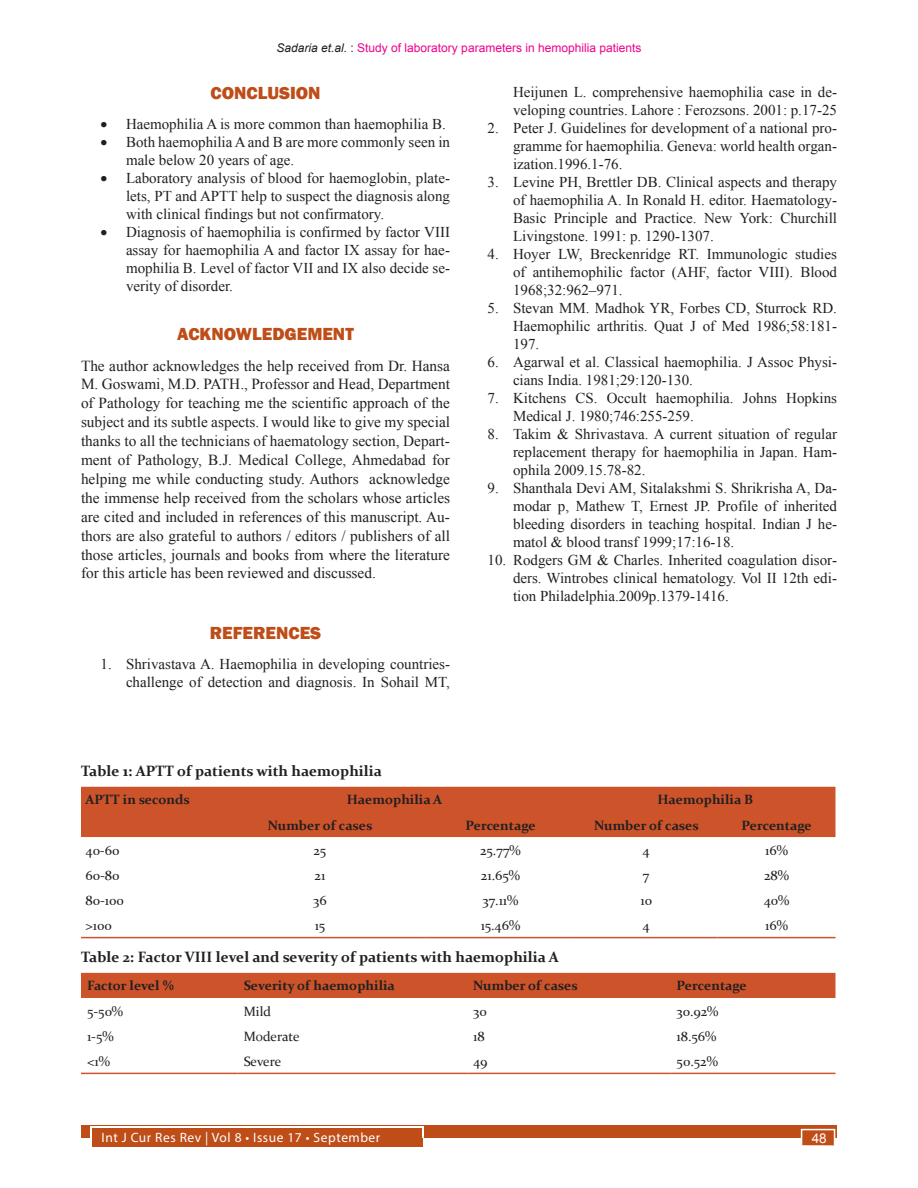
<style>
.page{position:relative;width:918px;height:1188px;background:#fff}
.page>*{position:absolute;margin:0;border:0;box-sizing:border-box;transform-origin:0 0}
.Head_1_copy{font:800 18px "Franklin Gothic";color:#be4d18}
.Text{font:15.3px/18.9px "Times New Roman";color:#231f20;text-align:justify}
.Number_list{font:15px/18px "Times New Roman";color:#231f20;text-align:justify}
.Table_caption{font:700 15px "Constantia";color:#231f20}
.Table_text{font:700 13.5px "Constantia";color:#231f20}
.Table_text-2{font:13.5px "Constantia";color:#231f20}
.t1{font:13.5px "Myriad Pro";letter-spacing:.04em;color:#fff}
.t2{font:13.5px "Arial";color:#fff}
.t3{font:12px "Arial";color:#ed028c}
.s1{font-style:italic;color:#231f20}
.s2{color:#231f20}
</style>
<div class="page">
<div style="left:81px;top:1125px;width:756px;height:13px;background:#be4d18"></div>
<div style="left:92px;top:1128px;width:331px;height:19px;background:#be4d18"></div>
<hr style="left:91px;top:1127px;width:332px;height:1px;background:#fff">
<div style="left:801px;top:1129px;width:34px;height:17px;background:#be4d18;border:2px solid #fff"></div>
<div style="left:81px;top:787px;width:755px;height:50px;background:#cd542a"></div>
<hr style="left:81px;top:937px;width:133px;height:1px;background:#cd542a">
<hr style="left:214px;top:937px;width:212px;height:1px;background:#cd542a">
<hr style="left:426px;top:937px;width:149px;height:1px;background:#cd542a">
<hr style="left:575px;top:937px;width:142px;height:1px;background:#cd542a">
<hr style="left:717px;top:937px;width:118px;height:1px;background:#cd542a">
<div style="left:81px;top:973px;width:755px;height:25px;background:#cd542a"></div>
<hr style="left:81px;top:1073px;width:157px;height:1px;background:#cd542a">
<hr style="left:238px;top:1073px;width:229px;height:1px;background:#cd542a">
<hr style="left:467px;top:1073px;width:204px;height:1px;background:#cd542a">
<hr style="left:671px;top:1073px;width:165px;height:1px;background:#cd542a">
<p class="t3" style="left:277px;top:40px;width:366px"><span class="s1">Sadaria et.al.</span> <span class="s2">:</span> Study of laboratory parameters in hemophilia patients</p>
<p class="Head_1_copy" style="left:210px;top:81px;width:112px">CONCLUSION</p>
<p class="Number_list" style="left:100px;top:115px;width:347px">• Haemophilia A is more common than haemophilia B.</p>
<p class="Number_list" style="left:126px;top:133px;width:326px;text-indent:-26px">• Both haemophilia A and B are more commonly seen in male below 20 years of age.</p>
<p class="Number_list" style="left:126px;top:169px;width:326px;text-indent:-26px">• Laboratory analysis of blood for haemoglobin, plate&shy;lets, PT and APTT help to suspect the diagnosis along with clinical findings but not confirmatory.</p>
<p class="Number_list" style="left:126px;top:223px;width:326px;text-indent:-26px">• Diagnosis of haemophilia is confirmed by factor VIII assay for haemophilia A and factor IX assay for hae&shy;mophilia B. Level of factor VII and IX also decide se&shy;verity of disorder.</p>
<p class="Head_1_copy" style="left:177px;top:322px;width:178px">ACKNOWLEDGEMENT</p>
<p class="Text" style="left:81px;top:356px;width:371px">The author acknowledges the help received from Dr. Hansa M. Goswami, M.D. PATH., Professor and Head, Department of Pathology for teaching me the scientific approach of the subject and its subtle aspects. I would like to give my special thanks to all the technicians of haematology section, Depart&shy;ment of Pathology, B.J. Medical College, Ahmedabad for helping me while conducting study. Authors acknowledge the immense help received from the scholars whose articles are cited and included in references of this manuscript. Au&shy;thors are also grateful to authors / editors / publishers of all those articles, journals and books from where the literature for this article has been reviewed and discussed.</p>
<p class="Number_list" style="left:513px;top:83px;width:326px">Heijunen L. comprehensive haemophilia case in de&shy;veloping countries. Lahore : Ferozsons. 2001: p.17-25</p>
<p class="Number_list" style="left:513px;top:119px;width:325px;text-indent:-26px">2. Peter J. Guidelines for development of a national pro&shy;gramme for haemophilia. Geneva: world health organ&shy;ization.1996.1-76.</p>
<p class="Number_list" style="left:513px;top:173px;width:326px;text-indent:-26px">3. Levine PH, Brettler DB. Clinical aspects and therapy of haemophilia A. In Ronald H. editor. Haematology-Basic Principle and Practice. New York: Churchill Livingstone. 1991: p. 1290-1307.</p>
<p class="Number_list" style="left:513px;top:245px;width:326px;text-indent:-26px">4. Hoyer LW, Breckenridge RT. Immunologic studies of antihemophilic factor (AHF, factor VIII). Blood 1968;32:962–971.</p>
<p class="Number_list" style="left:513px;top:299px;width:326px;text-indent:-26px">5. Stevan MM. Madhok YR, Forbes CD, Sturrock RD.<br>Haemophilic arthritis. Quat J of Med 1986;58:181- 197.</p>
<p class="Number_list" style="left:513px;top:353px;width:325px;text-indent:-26px">6. Agarwal et al. Classical haemophilia. J Assoc Physi&shy;cians India. 1981;29:120-130.</p>
<p class="Number_list" style="left:513px;top:389px;width:326px;text-indent:-26px">7. Kitchens CS. Occult haemophilia. Johns Hopkins<br>Medical J. 1980;746:255-259.</p>
<p class="Number_list" style="left:513px;top:425px;width:326px;text-indent:-26px">8. Takim &amp; Shrivastava. A current situation of regular replacement therapy for haemophilia in Japan. Ham&shy;ophila 2009.15.78-82.</p>
<p class="Number_list" style="left:513px;top:479px;width:326px;text-indent:-26px">9. Shanthala Devi AM, Sitalakshmi S. Shrikrisha A, Da&shy;modar p, Mathew T, Ernest JP. Profile of inherited bleeding disorders in teaching hospital. Indian J he&shy;matol &amp; blood transf 1999;17:16-18.</p>
<p class="Number_list" style="left:513px;top:551px;width:325px;text-indent:-26px">10. Rodgers GM &amp; Charles. Inherited coagulation disor&shy;ders. Wintrobes clinical hematology. Vol II 12th edi&shy;tion Philadelphia.2009p.1379-1416.</p>
<p class="Head_1_copy" style="left:210px;top:621px;width:113px">REFERENCES</p>
<p class="Number_list" style="left:100px;top:655px;width:351px;text-align:right">1. Shrivastava A. Haemophilia in developing countries&shy;challenge of detection and diagnosis. In Sohail MT,</p>
<p class="Table_caption" style="left:81px;top:761px;width:302px">Table 1: APTT of patients with haemophilia</p>
<p class="Table_text" style="left:86px;top:790px;width:106px">APTT in seconds</p>
<p class="Table_text" style="left:347px;top:790px;width:97px">Haemophilia A</p>
<p class="Table_text" style="left:657px;top:790px;width:97px">Haemophilia B</p>
<p class="Table_text" style="left:268px;top:816px;width:106px">Number of cases</p>
<p class="Table_text" style="left:466px;top:816px;width:72px">Percentage</p>
<p class="Table_text" style="left:594px;top:816px;width:106px">Number of cases</p>
<p class="Table_text" style="left:742px;top:816px;width:72px">Percentage</p>
<p class="Table_text-2" style="left:86px;top:841px;width:35px">40-60</p>
<p class="Table_text-2" style="left:314px;top:841px;width:14px">25</p>
<p class="Table_text-2" style="left:480px;top:841px;width:42px">25.77%</p>
<p class="Table_text-2" style="left:643px;top:841px;width:9px">4</p>
<p class="Table_text-2" style="left:765px;top:841px;width:24px">16%</p>
<p class="Table_text-2" style="left:86px;top:866px;width:35px">60-80</p>
<p class="Table_text-2" style="left:315px;top:866px;width:12px">21</p>
<p class="Table_text-2" style="left:481px;top:866px;width:40px">21.65%</p>
<p class="Table_text-2" style="left:643px;top:866px;width:8px">7</p>
<p class="Table_text-2" style="left:764px;top:866px;width:26px">28%</p>
<p class="Table_text-2" style="left:86px;top:891px;width:40px">80-100</p>
<p class="Table_text-2" style="left:313px;top:891px;width:15px">36</p>
<p class="Table_text-2" style="left:483px;top:891px;width:37px">37.11%</p>
<p class="Table_text-2" style="left:640px;top:891px;width:13px">10</p>
<p class="Table_text-2" style="left:764px;top:891px;width:27px">40%</p>
<p class="Table_text-2" style="left:86px;top:916px;width:28px">&gt;100</p>
<p class="Table_text-2" style="left:315px;top:916px;width:12px">15</p>
<p class="Table_text-2" style="left:481px;top:916px;width:41px">15.46%</p>
<p class="Table_text-2" style="left:643px;top:916px;width:9px">4</p>
<p class="Table_text-2" style="left:765px;top:916px;width:24px">16%</p>
<p class="Table_caption" style="left:81px;top:947px;width:479px">Table 2: Factor VIII level and severity of patients with haemophilia A</p>
<p class="Table_text" style="left:87px;top:977px;width:88px">Factor level %</p>
<p class="Table_text" style="left:244px;top:977px;width:153px">Severity of haemophilia</p>
<p class="Table_text" style="left:473px;top:977px;width:106px">Number of cases</p>
<p class="Table_text" style="left:677px;top:977px;width:72px">Percentage</p>
<p class="Table_text-2" style="left:87px;top:1002px;width:38px">5-50%</p>
<p class="Table_text-2" style="left:244px;top:1002px;width:29px">Mild</p>
<p class="Table_text-2" style="left:473px;top:1002px;width:15px">30</p>
<p class="Table_text-2" style="left:677px;top:1002px;width:43px">30.92%</p>
<p class="Table_text-2" style="left:87px;top:1027px;width:28px">1-5%</p>
<p class="Table_text-2" style="left:244px;top:1027px;width:57px">Moderate</p>
<p class="Table_text-2" style="left:473px;top:1027px;width:13px">18</p>
<p class="Table_text-2" style="left:677px;top:1027px;width:41px">18.56%</p>
<p class="Table_text-2" style="left:87px;top:1052px;width:24px">&lt;1%</p>
<p class="Table_text-2" style="left:244px;top:1052px;width:39px">Severe</p>
<p class="Table_text-2" style="left:473px;top:1052px;width:16px">49</p>
<p class="Table_text-2" style="left:677px;top:1052px;width:43px">50.52%</p>
<p class="t1" style="left:101px;top:1129px;width:280px">Int J Cur Res Rev | Vol 8 • Issue 17 • September</p>
<p class="t2" style="left:812px;top:1130px;width:16px">48</p>
</div>
